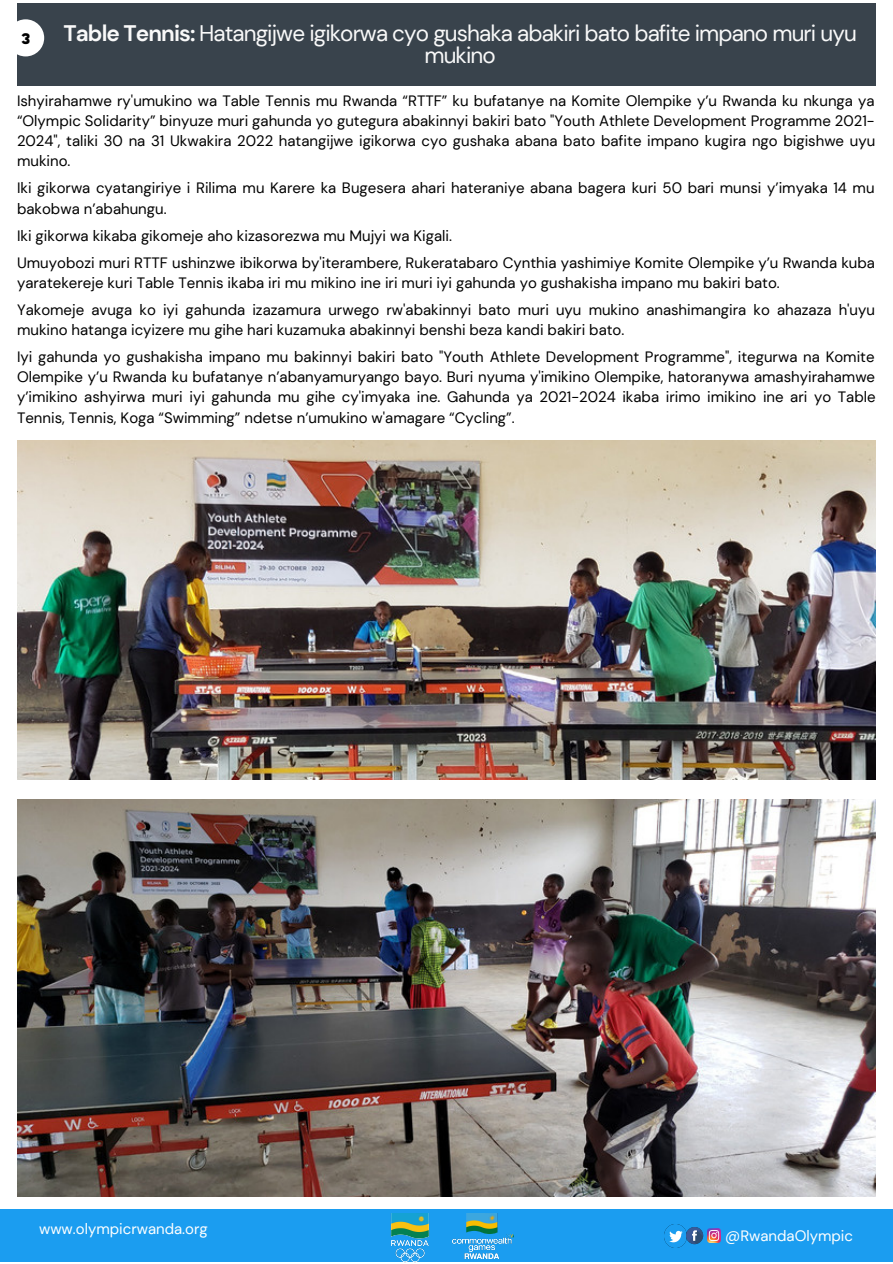
<style>
.page{position:relative;width:893px;height:1264px;background:#fff}
.page>*{position:absolute;margin:0;border:0;box-sizing:border-box;transform-origin:0 0}
.t1{font:22.5px/22.5px "DM Sans";letter-spacing:-.04em;color:#f9f9f9;text-align:center}
.t2{font:15px/20.2px "DM Sans";color:#000}
.t3{font:15px "DM Sans";color:#fff}
.t4{font:900 semi-condensed 15px "Bernoru";color:#000}
.s1{font-weight:700}
</style>
<div class="page">
<div style="left:0;top:1209px;width:892px;height:53px;background:#1b9df0"></div>
<img style="left:391px;top:1213px;width:38px;height:49px">
<img style="left:452px;top:1213px;width:61px;height:45px">
<img style="left:664px;top:1224px;width:22px;height:23px">
<img style="left:686px;top:1227px;width:17px;height:17px">
<img style="left:707px;top:1228px;width:14px;height:13px">
<div style="left:17px;top:3px;width:858px;height:82px;background:#39434c"></div>
<div style="left:7px;top:19px;width:37px;height:37px;background:#fff;border-radius:50%"></div>
<img style="left:17px;top:440px;width:858px;height:339px">
<img style="left:17px;top:799px;width:858px;height:396px">
<p class="t4" style="left:21px;top:30px;width:10px">3</p>
<h1 class="t1" style="left:63px;top:22px;width:794px"><span class="s1">Table Tennis:</span> Hatangijwe igikorwa cyo gushaka abakiri bato bafite impano muri uyu mukino</h1>
<p class="t2" style="left:17px;top:90px;width:859px;text-align:justify">Ishyirahamwe ry'umukino wa Table Tennis mu Rwanda “RTTF” ku bufatanye na Komite Olempike y’u Rwanda ku nkunga ya “Olympic Solidarity” binyuze muri gahunda yo gutegura abakinnyi bakiri bato "Youth Athlete Development Programme 2021- 2024", taliki 30 na 31 Ukwakira 2022 hatangijwe igikorwa cyo gushaka abana bato bafite impano kugira ngo bigishwe uyu mukino.</p>
<p class="t2" style="left:17px;top:178px;width:859px">Iki gikorwa cyatangiriye i Rilima mu Karere ka Bugesera ahari hateraniye abana bagera kuri 50 bari munsi y’imyaka 14 mu bakobwa n’abahungu.</p>
<p class="t2" style="left:17px;top:222px;width:859px;line-height:27px">Iki gikorwa kikaba gikomeje aho kizasorezwa mu Mujyi wa Kigali.<br>Umuyobozi muri RTTF ushinzwe ibikorwa by'iterambere, Rukeratabaro Cynthia yashimiye Komite Olempike y’u Rwanda kuba</p>
<p class="t2" style="left:17px;top:269px;width:859px;line-height:27px">yaratekereje kuri Table Tennis ikaba iri mu mikino ine iri muri iyi gahunda yo gushakisha impano mu bakiri bato.<br>Yakomeje avuga ko iyi gahunda izazamura urwego rw'abakinnyi bato muri uyu mukino anashimangira ko ahazaza h'uyu</p>
<p class="t2" style="left:17px;top:316px;width:859px;line-height:27px">mukino hatanga icyizere mu gihe hari kuzamuka abakinnyi benshi beza kandi bakiri bato.<br>Iyi gahunda yo gushakisha impano mu bakinnyi bakiri bato "Youth Athlete Development Programme", itegurwa na Komite</p>
<p class="t2" style="left:17px;top:367px;width:860px;text-align:justify">Olempike y’u Rwanda ku bufatanye n’abanyamuryango bayo. Buri nyuma y'imikino Olempike, hatoranywa amashyirahamwe y’imikino ashyirwa muri iyi gahunda mu gihe cy'imyaka ine. Gahunda ya 2021-2024 ikaba irimo imikino ine ari yo Table Tennis, Tennis, Koga “Swimming” ndetse n’umukino w'amagare “Cycling”.</p>
<p class="t3" style="left:39px;top:1219px;width:170px">www.olympicrwanda.org</p>
<p class="t3" style="left:725px;top:1225px;width:129px">@RwandaOlympic</p>
</div>
